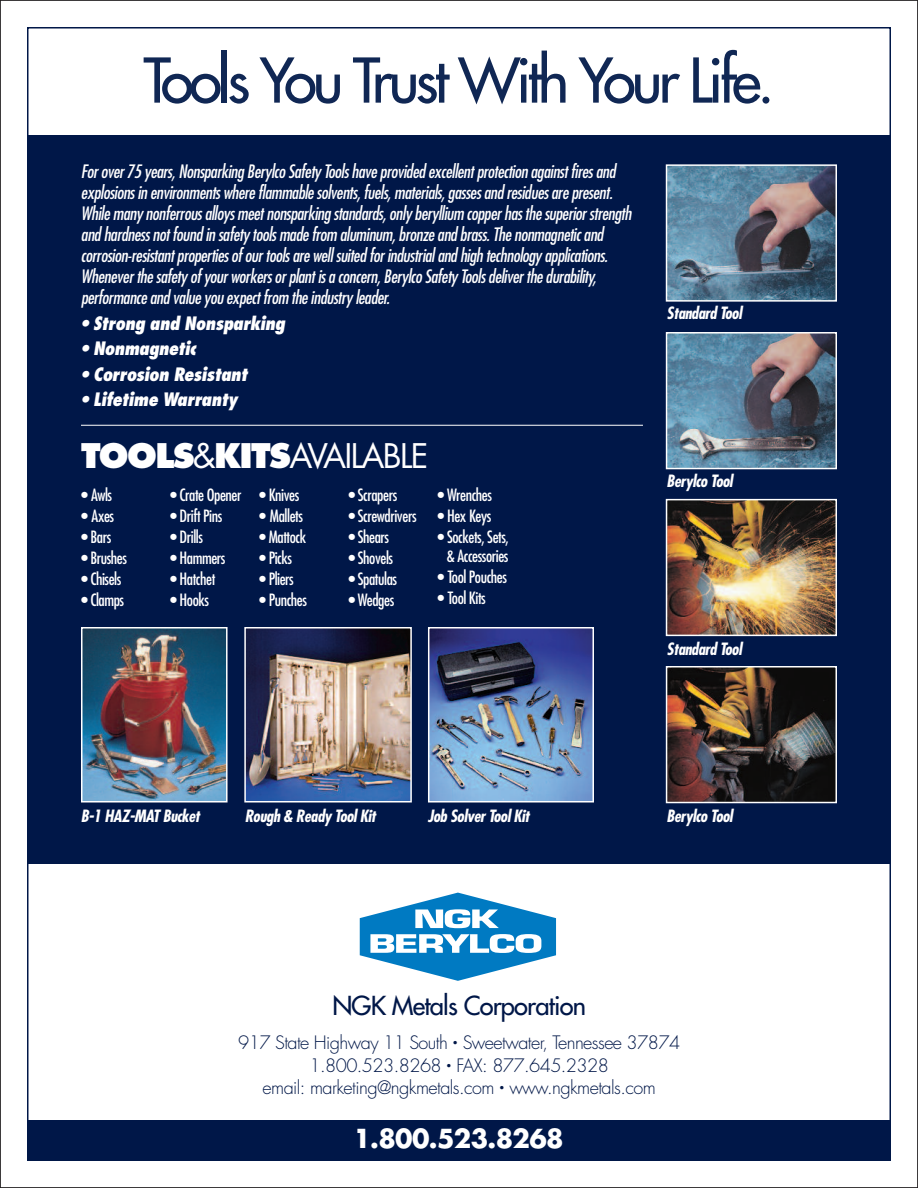
<style>
.page{position:relative;width:918px;height:1188px;background:#fff}
.page>*{position:absolute;margin:0;border:0;box-sizing:border-box;transform-origin:0 0}
.t1{font:60px "Futura";letter-spacing:-.065em;color:#102754}
.t2{font:33px "Futura";letter-spacing:-.05em;color:#fff}
.t3{font:25.5px "Futura";letter-spacing:-.03em;color:#001748}
.t4{font:700 25.5px "Futura";letter-spacing:-.025em;color:#fff}
.t5{font:italic condensed 18px/21px "Futura";letter-spacing:-.025em;color:#fff}
.t6{font:300 18px/22.5px "Futura";letter-spacing:-.03em;color:#001748;text-align:center}
.t7{font:italic 800 condensed 18px "Futura";letter-spacing:-.02em;color:#fff}
.t8{font:condensed 16.5px/19.5px "Futura";letter-spacing:-.025em;color:#fff;text-align:center}
.t9{font:italic 700 condensed 16.5px "Futura";letter-spacing:-.025em;color:#fff}
.s1{font-weight:800}
.s2{font-weight:700}
</style>
<div class="page">
<div style="left:27px;top:135px;width:864px;height:729px;background:#001748"></div>
<img style="left:84px;top:630px;width:141px;height:169px">
<div style="left:81px;top:627px;width:147px;height:175px;border:2px solid #fff"></div>
<svg style="left:360px;top:893px;width:196px;height:88px"></svg>
<img style="left:669px;top:167px;width:165px;height:132px">
<div style="left:666px;top:164px;width:171px;height:138px;border:2px solid #fff"></div>
<img style="left:669px;top:335px;width:165px;height:131px">
<div style="left:666px;top:332px;width:171px;height:137px;border:2px solid #fff"></div>
<img style="left:669px;top:502px;width:165px;height:131px">
<div style="left:666px;top:499px;width:171px;height:137px;border:2px solid #fff"></div>
<img style="left:669px;top:669px;width:165px;height:131px">
<div style="left:666px;top:666px;width:171px;height:137px;border:2px solid #fff"></div>
<div style="left:27px;top:1120px;width:864px;height:41px;background:#001748"></div>
<hr style="left:81px;top:425px;width:562px;height:1px;background:#fff">
<img style="left:431px;top:630px;width:160px;height:169px">
<div style="left:428px;top:627px;width:166px;height:175px;border:2px solid #fff"></div>
<img style="left:247px;top:630px;width:162px;height:169px">
<div style="left:244px;top:627px;width:168px;height:175px;border:2px solid #fff"></div>
<h1 class="t1" style="left:144px;top:51px;width:633px">Tools You Trust With Your Life.</h1>
<p class="t5" style="left:81px;top:162px;width:552px">For over 75 years, Nonsparking Berylco Safety Tools have provided excellent protection against fires and explosions in environments where flammable solvents, fuels, materials, gasses and residues are present.<br>While many nonferrous alloys meet nonsparking standards, only beryllium copper has the superior strength and hardness not found in safety tools made from aluminum, bronze and brass. The nonmagnetic and corrosion-resistant properties of our tools are well suited for industrial and high technology applications.<br>Whenever the safety of your workers or plant is a concern, Berylco Safety Tools deliver the durability, performance and value you expect from the industry leader.</p>
<p class="t7" style="left:81px;top:315px;width:206px">• Strong and Nonsparking</p>
<p class="t7" style="left:81px;top:341px;width:117px">• Nonmagnetic</p>
<p class="t7" style="left:81px;top:366px;width:168px">• Corrosion Resistant</p>
<p class="t7" style="left:81px;top:392px;width:158px">• Lifetime Warranty</p>
<h2 class="t2" style="left:81px;top:440px;width:349px"><span class="s1">TOOLS</span>&amp;<span class="s1">KITS</span>AVAILABLE</h2>
<p class="t8" style="left:81px;top:486px;width:33px"><span class="s2">•</span> Awls</p>
<p class="t8" style="left:81px;top:507px;width:35px"><span class="s2">•</span> Axes</p>
<p class="t8" style="left:81px;top:528px;width:32px"><span class="s2">•</span> Bars</p>
<p class="t8" style="left:81px;top:549px;width:48px"><span class="s2">•</span> Brushes</p>
<p class="t8" style="left:81px;top:570px;width:42px"><span class="s2">•</span> Chisels</p>
<p class="t8" style="left:81px;top:591px;width:45px"><span class="s2">•</span> Clamps</p>
<p class="t8" style="left:170px;top:486px;width:73px"><span class="s2">•</span> Crate Opener</p>
<p class="t8" style="left:170px;top:507px;width:54px"><span class="s2">•</span> Drift Pins</p>
<p class="t8" style="left:170px;top:528px;width:34px"><span class="s2">•</span> Drills</p>
<p class="t8" style="left:170px;top:549px;width:57px"><span class="s2">•</span> Hammers</p>
<p class="t8" style="left:170px;top:570px;width:47px"><span class="s2">•</span> Hatchet</p>
<p class="t8" style="left:170px;top:591px;width:40px"><span class="s2">•</span> Hooks</p>
<p class="t8" style="left:348px;top:486px;width:50px"><span class="s2">•</span> Scrapers</p>
<p class="t8" style="left:348px;top:507px;width:70px"><span class="s2">•</span> Screwdrivers</p>
<p class="t8" style="left:348px;top:528px;width:42px"><span class="s2">•</span> Shears</p>
<p class="t8" style="left:348px;top:549px;width:46px"><span class="s2">•</span> Shovels</p>
<p class="t8" style="left:348px;top:570px;width:50px"><span class="s2">•</span> Spatulas</p>
<p class="t8" style="left:348px;top:591px;width:47px"><span class="s2">•</span> Wedges</p>
<p class="t8" style="left:259px;top:486px;width:42px"><span class="s2">•</span> Knives</p>
<p class="t8" style="left:259px;top:507px;width:45px"><span class="s2">•</span> Mallets</p>
<p class="t8" style="left:259px;top:528px;width:48px"><span class="s2">•</span> Mattock</p>
<p class="t8" style="left:259px;top:549px;width:34px"><span class="s2">•</span> Picks</p>
<p class="t8" style="left:259px;top:570px;width:36px"><span class="s2">•</span> Pliers</p>
<p class="t8" style="left:259px;top:591px;width:49px"><span class="s2">•</span> Punches</p>
<p class="t8" style="left:438px;top:486px;width:56px"><span class="s2">•</span> Wrenches</p>
<p class="t8" style="left:438px;top:507px;width:55px"><span class="s2">•</span> Hex Keys</p>
<p class="t8" style="left:438px;top:528px;width:73px"><span class="s2">•</span> Sockets, Sets, &amp; Accessories</p>
<p class="t8" style="left:438px;top:569px;width:71px"><span class="s2">•</span> Tool Pouches</p>
<p class="t8" style="left:438px;top:590px;width:50px"><span class="s2">•</span> Tool Kits</p>
<p class="t9" style="left:667px;top:306px;width:77px">Standard Tool</p>
<p class="t9" style="left:667px;top:474px;width:68px">Berylco Tool</p>
<p class="t9" style="left:667px;top:641px;width:77px">Standard Tool</p>
<p class="t9" style="left:81px;top:809px;width:120px">B-1 HAZ-MAT Bucket</p>
<p class="t9" style="left:245px;top:809px;width:133px">Rough &amp; Ready Tool Kit</p>
<p class="t9" style="left:428px;top:809px;width:103px">Job Solver Tool Kit</p>
<p class="t9" style="left:667px;top:809px;width:68px">Berylco Tool</p>
<h3 class="t3" style="left:332px;top:993px;width:255px">NGK Metals Corporation</h3>
<p class="t6" style="left:238px;top:1033px;width:443px">917 State Highway 11 South <sup>•</sup> Sweetwater, Tennessee 37874<br>1.800.523.8268 <sup>•</sup> FAX: 877.645.2328<br>email: marketing@ngkmetals.com <sup>•</sup> www.ngkmetals.com</p>
<h3 class="t4" style="left:353px;top:1127px;width:212px">1.800.523.8268</h3>
</div>
